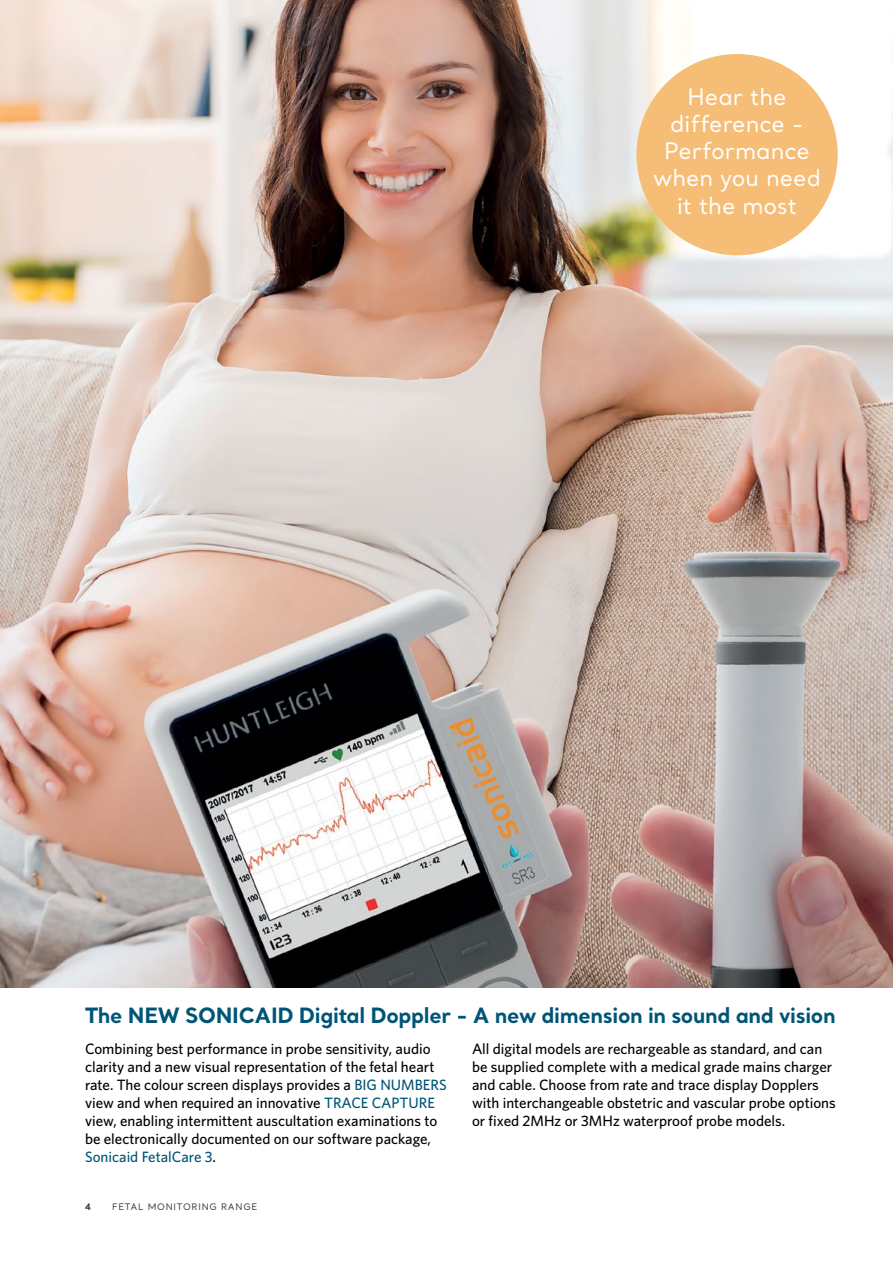
<style>
.page{position:relative;width:893px;height:1263px;background:#fff}
.page>*{position:absolute;margin:0;border:0;box-sizing:border-box;transform-origin:0 0}
.t1{font:22.8px/27.3px "Santral";color:#fff;text-align:center}
.t2{font:700 21px "Santral";letter-spacing:-.015em;color:#005576}
.t3{font:500 15px/18px "Whitney";color:#000}
.t4{font:9px "Santral";letter-spacing:.08em;color:#3b3d3e}
.t5{font:700 9px "Santral";color:#3b3d3e}
.s1{color:#005576}
</style>
<div class="page">
<img style="left:0;top:0;width:893px;height:987px">
<div style="left:636px;top:54px;width:202px;height:201px;background:#f6bd77;border-radius:50%"></div>
<h1 class="t1" style="left:653px;top:82px;width:169px">Hear the difference -<br>Performance when you need it the most</h1>
<h2 class="t2" style="left:85px;top:1000px;width:752px">The NEW SONICAID Digital Doppler - A new dimension in sound and vision</h2>
<p class="t3" style="left:85px;top:1040px;width:363px">Combining best performance in probe sensitivity, audio clarity and a new visual representation of the fetal heart rate. The colour screen displays provides a <span class="s1">BIG NUMBERS </span>view and when required an innovative <span class="s1">TRACE CAPTURE </span>view, enabling intermittent auscultation examinations to be electronically documented on our software package, <span class="s1">Sonicaid FetalCare 3</span>.</p>
<p class="t3" style="left:472px;top:1040px;width:365px">All digital models are rechargeable as standard, and can be supplied complete with a medical grade mains charger and cable. Choose from rate and trace display Dopplers with interchangeable obstetric and vascular probe options or fixed 2MHz or 3MHz waterproof probe models.</p>
<p class="t5" style="left:85px;top:1200px;width:7px">4</p>
<p class="t4" style="left:112px;top:1201px;width:147px">FETAL MONITORING RANGE</p>
</div>
